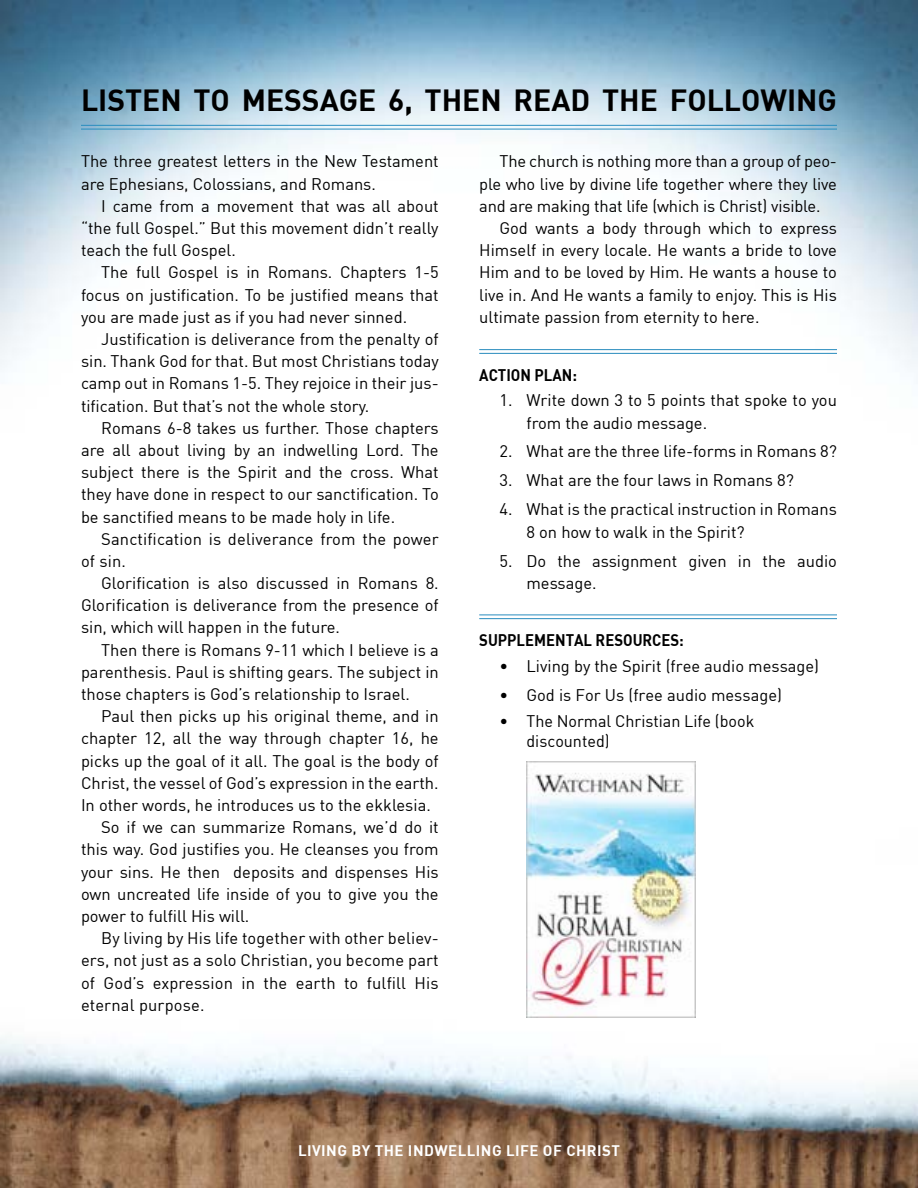
<style>
.page{position:relative;width:918px;height:1188px;background:#fff}
.page>*{position:absolute;margin:0;border:0;box-sizing:border-box;transform-origin:0 0}
.t1{font:30px "DIN Bold";color:#000}
.t2{font:16.5px/22.2px "DIN";color:#000}
.t3{font:16.5px "DIN Bold";color:#000;scale:.9 1}
.t4{font:15px "DIN Bold";letter-spacing:.03em;color:#fff}
</style>
<div class="page">
<img style="left:0;top:0;width:918px;height:1188px">
<hr style="left:479px;top:349px;width:358px;height:1px;background:#288cbe">
<hr style="left:479px;top:353px;width:358px;height:1px;background:#288cbe">
<hr style="left:479px;top:615px;width:358px;height:1px;background:#288cbe">
<hr style="left:479px;top:618px;width:358px;height:1px;background:#288cbe">
<img style="left:526px;top:761px;width:170px;height:257px">
<hr style="left:81px;top:125px;width:756px;height:1px;background:#288cbe">
<hr style="left:81px;top:129px;width:756px;height:1px;background:#288cbe">
<h1 class="t1" style="left:81px;top:81px;width:34px">LISTEN</h1>
<h1 class="t1" style="left:194px;top:81px;width:251px">TO MESSAGE 6, THEN</h1>
<h1 class="t1" style="left:514px;top:81px;width:108px">READTHE</h1>
<h1 class="t1" style="left:670px;top:81px;width:20px">FOLLOWING</h1>
<p class="t2" style="left:81px;top:150px;width:359px">The three greatest letters in the New Testament are Ephesians, Colossians, and Romans.</p>
<p class="t2" style="left:81px;top:194px;width:359px;text-align:justify;text-indent:20px">I came from a movement that was all about “the full Gospel.” But this movement didn’t really teach the full Gospel.</p>
<p class="t2" style="left:81px;top:261px;width:359px;text-align:justify;text-indent:20px">The full Gospel is in Romans. Chapters 1-5 focus on justification. To be justified means that you are made just as if you had never sinned.</p>
<p class="t2" style="left:81px;top:328px;width:359px;text-align:justify;text-indent:20px">Justification is deliverance from the penalty of sin. Thank God for that. But most Christians today camp out in Romans 1-5. They rejoice in their jus&shy;tification. But that’s not the whole story.</p>
<p class="t2" style="left:81px;top:416px;width:359px;text-align:justify;text-indent:20px">Romans 6-8 takes us further. Those chapters are all about living by an indwelling Lord. The subject there is the Spirit and the cross. What they have done in respect to our sanctification. To be sanctified means to be made holy in life.</p>
<p class="t2" style="left:81px;top:527px;width:359px;text-indent:20px">Sanctification is deliverance from the power of sin.</p>
<p class="t2" style="left:81px;top:572px;width:359px;text-align:justify;text-indent:20px">Glorification is also discussed in Romans 8.<br>Glorification is deliverance from the presence of sin, which will happen in the future.</p>
<p class="t2" style="left:81px;top:638px;width:359px;text-align:justify;text-indent:20px">Then there is Romans 9-11 which I believe is a parenthesis. Paul is shifting gears. The subject in those chapters is God’s relationship to Israel.</p>
<p class="t2" style="left:101px;top:705px;width:339px">Paul then picks up his original theme, and in</p>
<p class="t2" style="left:81px;top:727px;width:359px">chapter 12, all the way through chapter 16, he</p>
<p class="t2" style="left:81px;top:749px;width:359px">picks up the goal of it all. The goal is the body of</p>
<p class="t2" style="left:81px;top:771px;width:359px">Christ, the vessel of God’s expression in the earth.</p>
<p class="t2" style="left:81px;top:794px;width:351px">In other words, he introduces us to the ekklesia.</p>
<p class="t2" style="left:101px;top:816px;width:339px">So if we can summarize Romans, we’d do it</p>
<p class="t2" style="left:81px;top:838px;width:359px">this way. God justifies you. He cleanses you from</p>
<p class="t2" style="left:81px;top:860px;width:359px">your sins. He then deposits and dispenses His</p>
<p class="t2" style="left:81px;top:882px;width:359px">own uncreated life inside of you to give you the</p>
<p class="t2" style="left:81px;top:905px;width:170px">power to fulfill His will.</p>
<p class="t2" style="left:101px;top:927px;width:339px">By living by His life together with other believ-</p>
<p class="t2" style="left:81px;top:949px;width:359px">ers, not just as a solo Christian, you become part</p>
<p class="t2" style="left:81px;top:971px;width:359px">of God’s expression in the earth to fulfill His</p>
<p class="t2" style="left:81px;top:993px;width:125px">eternal purpose.</p>
<p class="t2" style="left:500px;top:150px;width:339px">The church is nothing more than a group of peo-</p>
<p class="t2" style="left:479px;top:172px;width:359px">ple who live by divine life together where they live</p>
<p class="t2" style="left:479px;top:194px;width:343px">and are making that life (which is Christ) visible.</p>
<p class="t2" style="left:500px;top:217px;width:339px">God wants a body through which to express</p>
<p class="t2" style="left:479px;top:239px;width:359px">Himself in every locale. He wants a bride to love</p>
<p class="t2" style="left:479px;top:261px;width:359px">Him and to be loved by Him. He wants a house to</p>
<p class="t2" style="left:479px;top:283px;width:359px">live in. And He wants a family to enjoy. This is His</p>
<p class="t2" style="left:479px;top:305px;width:282px">ultimate passion from eternity to here.</p>
<p class="t3" style="left:479px;top:364px;width:11px">ACTION</p>
<p class="t3" style="left:535px;top:364px;width:49px">PLAN:</p>
<p class="t2" style="left:526px;top:389px;width:312px;text-indent:-27px">1. Write down 3 to 5 points that spoke to you from the audio message.</p>
<p class="t2" style="left:500px;top:440px;width:339px">2. What are the three life-forms in Romans 8?</p>
<p class="t2" style="left:500px;top:469px;width:296px">3. What are the four laws in Romans 8?</p>
<p class="t2" style="left:526px;top:498px;width:312px;text-indent:-27px">4. What is the practical instruction in Romans<br>8 on how to walk in the Spirit?</p>
<p class="t2" style="left:526px;top:549px;width:312px;text-indent:-27px">5. Do the assignment given in the audio message.</p>
<p class="t3" style="left:479px;top:629px;width:53px">SUPPLEMENT</p>
<p class="t3" style="left:574px;top:629px;width:87px">AL RESOURCES</p>
<p class="t3" style="left:679px;top:629px;width:7px">:</p>
<p class="t2" style="left:500px;top:654px;width:321px">• Living by the Spirit (free audio message)</p>
<p class="t2" style="left:500px;top:683px;width:284px">• God is For Us (free audio message)</p>
<p class="t2" style="left:526px;top:711px;width:229px;line-height:19.8px;text-indent:-27px">• The Normal Christian Life (book discounted)</p>
<p class="t4" style="left:298px;top:1141px;width:323px">LIVING BY THE INDWELLING LIFE OF CHRIST</p>
</div>
